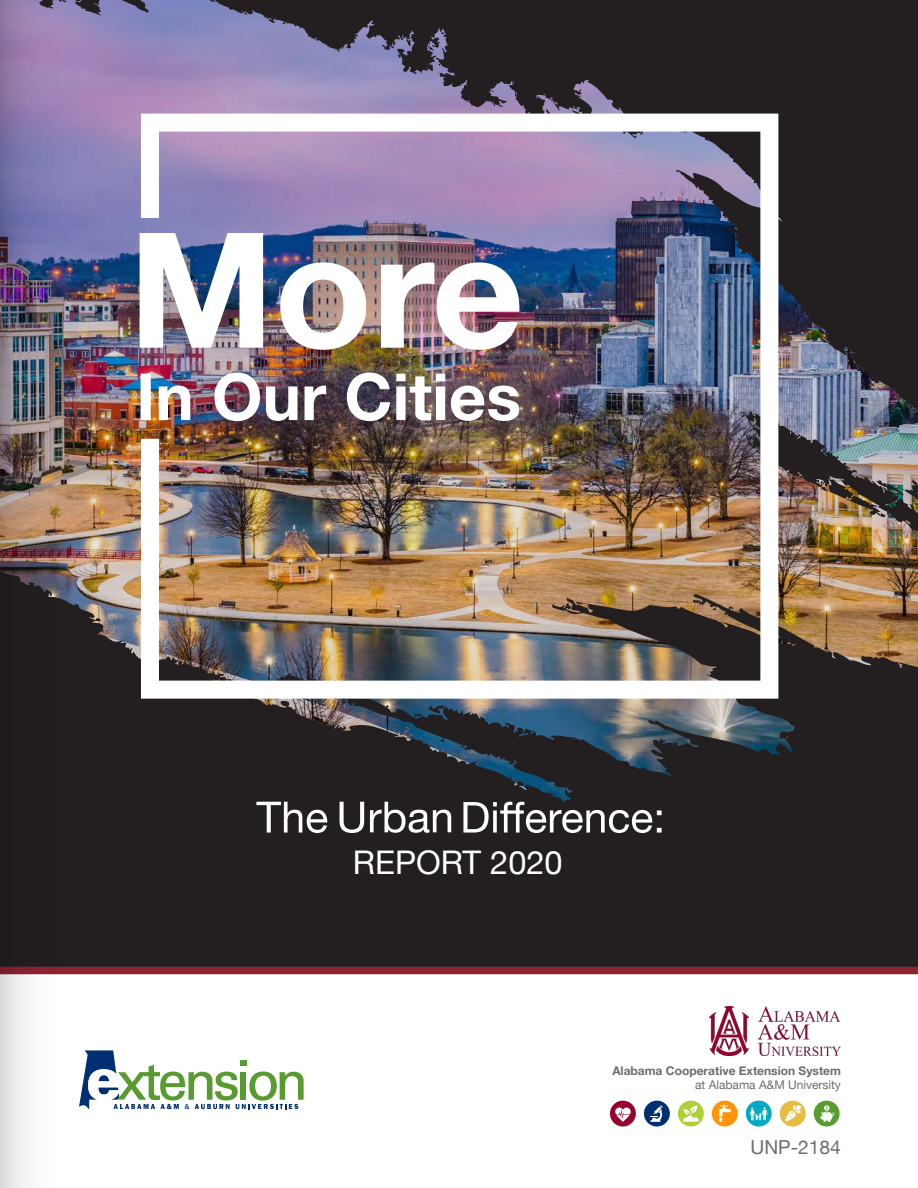
<style>
.page{position:relative;width:918px;height:1188px;background:#fff}
.page>*{position:absolute;margin:0;border:0;box-sizing:border-box;transform-origin:0 0}
.Website{font:32.55px "Helvetica Neue";color:#fff}
.Website-2{font:19.2px "Helvetica Neue";color:#6c6d70}
.t1{font:700 12px "Helvetica Neue";color:#6c6d70}
.t2{font:12px "Helvetica Neue";color:#6c6d70}
</style>
<div class="page">
<img style="left:111px;top:0;width:807px;height:967px">
<img style="left:111px;top:0;width:40px;height:13px">
<div style="left:0;top:967px;width:918px;height:7px;background:#8d2431"></div>
<svg style="left:111px;top:1050px;width:193px;height:59px"></svg>
<img style="left:709px;top:1007px;width:132px;height:48px">
<img style="left:0;top:0;width:111px;height:1188px">
<img style="left:141px;top:114px;width:637px;height:585px">
<img style="left:141px;top:373px;width:378px;height:48px">
<img style="left:140px;top:233px;width:380px;height:117px">
<svg style="left:745px;top:1100px;width:27px;height:27px"></svg>
<div style="left:744px;top:1099px;width:29px;height:29px;border:1px solid #fff;border-radius:50%"></div>
<svg style="left:750px;top:1107px;width:18px;height:13px"></svg>
<svg style="left:609px;top:1100px;width:28px;height:27px"></svg>
<div style="left:609px;top:1099px;width:28px;height:29px;border:1px solid #fff;border-radius:50%"></div>
<svg style="left:615px;top:1108px;width:16px;height:14px"></svg>
<svg style="left:643px;top:1100px;width:28px;height:27px"></svg>
<div style="left:643px;top:1099px;width:28px;height:29px;border:1px solid #fff;border-radius:50%"></div>
<svg style="left:650px;top:1105px;width:13px;height:17px"></svg>
<svg style="left:677px;top:1100px;width:27px;height:27px"></svg>
<div style="left:677px;top:1099px;width:28px;height:29px;border:1px solid #fff;border-radius:50%"></div>
<svg style="left:683px;top:1106px;width:16px;height:16px"></svg>
<svg style="left:813px;top:1100px;width:27px;height:27px"></svg>
<div style="left:812px;top:1099px;width:29px;height:29px;border:1px solid #fff;border-radius:50%"></div>
<svg style="left:820px;top:1105px;width:15px;height:17px"></svg>
<svg style="left:779px;top:1100px;width:27px;height:27px"></svg>
<div style="left:778px;top:1099px;width:29px;height:29px;border:1px solid #fff;border-radius:50%"></div>
<svg style="left:785px;top:1105px;width:16px;height:16px"></svg>
<svg style="left:711px;top:1100px;width:27px;height:27px"></svg>
<div style="left:710px;top:1099px;width:29px;height:29px;border:1px solid #fff;border-radius:50%"></div>
<svg style="left:719px;top:1105px;width:12px;height:17px"></svg>
<svg style="left:340px;top:802px;width:111px;height:31px"></svg>
<svg style="left:256px;top:802px;width:71px;height:31px"></svg>
<svg style="left:463px;top:802px;width:199px;height:31px"></svg>
<p class="Website" style="left:353px;top:839px;width:211px">REPORT 2020</p>
<p class="t1" style="left:612px;top:1061px;width:230px">Alabama Cooperative Extension System</p>
<p class="t2" style="left:695px;top:1076px;width:147px">at Alabama A&amp;M University</p>
<p class="Website-2" style="left:751px;top:1133px;width:92px">UNP-2184</p>
</div>
